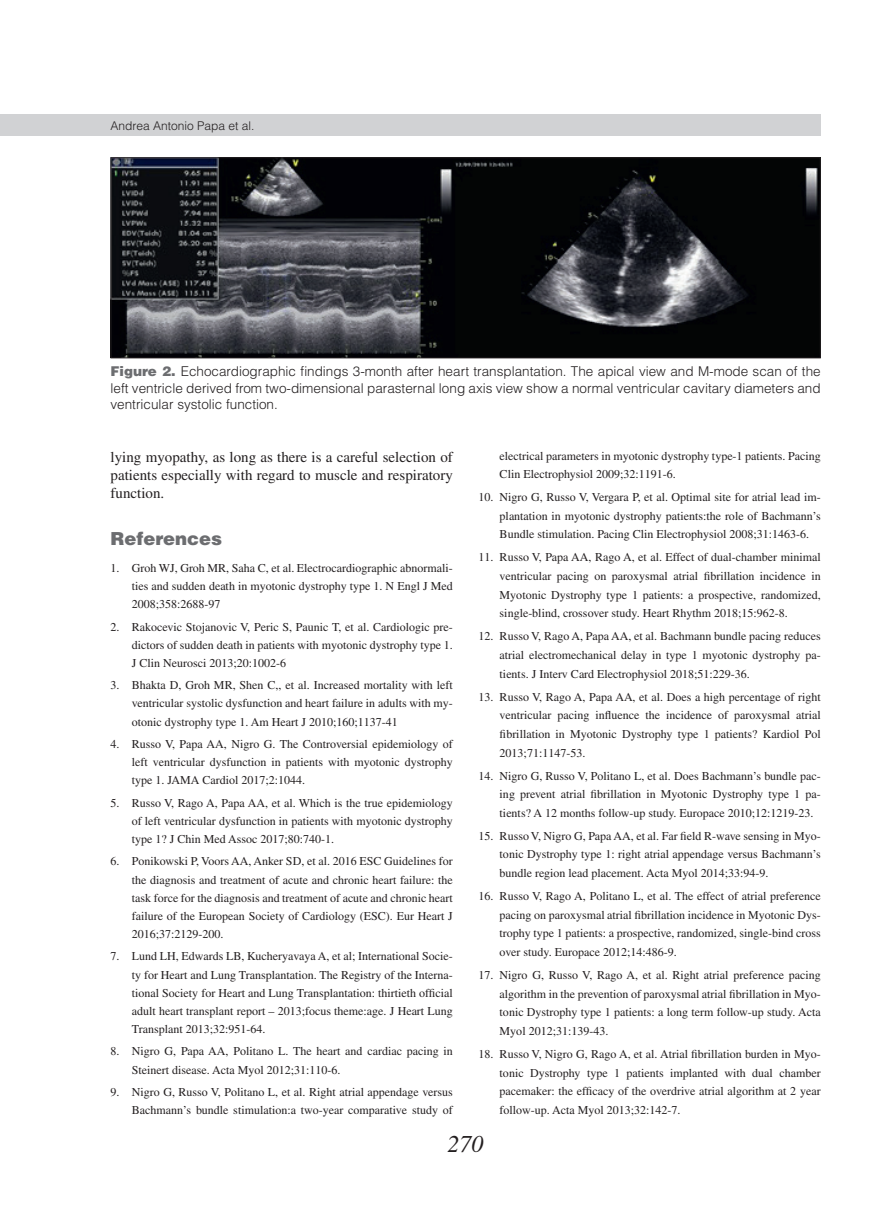
<style>
.page{position:relative;width:893px;height:1212px;background:#fff}
.page>*{position:absolute;margin:0;border:0;box-sizing:border-box;transform-origin:0 0}
.t1{font:italic 24px "Times LT Std";color:#231f20}
.t2{font:900 18px "Helvetica LT Std";color:#6c6d70}
.t3{font:15px/18.1px "Times LT Std";color:#231f20;text-align:justify}
.t4{font:300 13.5px/16.2px "Helvetica LT Std";color:#231f20;text-align:justify}
.t5{font:12px/18.6px "Times LT Std";color:#231f20;text-align:justify}
.t6{font:300 12px "Helvetica LT Std";color:#231f20}
.s1{font-weight:900;color:#6c6d70}
</style>
<div class="page">
<div style="left:0;top:115px;width:821px;height:21px;background:#d1d2d4"></div>
<img style="left:113px;top:159px;width:706px;height:197px">
<div style="left:111px;top:157px;width:710px;height:201px;border:1px solid #231f20"></div>
<p class="t6" style="left:111px;top:118px;width:145px">Andrea Antonio Papa et al.</p>
<p class="t4" style="left:111px;top:363px;width:712px"><span class="s1">Figure 2.</span> Echocardiographic findings 3-month after heart transplantation. The apical view and M-mode scan of the left ventricle derived from two-dimensional parasternal long axis view show a normal ventricular cavitary diameters and ventricular systolic function.</p>
<p class="t3" style="left:111px;top:447px;width:344px">lying myopathy, as long as there is a careful selection of patients especially with regard to muscle and respiratory function.</p>
<h2 class="t2" style="left:111px;top:527px;width:113px">References</h2>
<p class="t5" style="left:132px;top:559px;width:323px;line-height:18.1px;text-indent:-21px">1. Groh WJ, Groh MR, Saha C, et al. Electrocardiographic abnormali&shy;ties and sudden death in myotonic dystrophy type 1. N Engl J Med 2008;358:2688-97</p>
<p class="t5" style="left:132px;top:617px;width:323px;line-height:18.1px;text-indent:-21px">2. Rakocevic Stojanovic V, Peric S, Paunic T, et al. Cardiologic pre&shy;dictors of sudden death in patients with myotonic dystrophy type 1.<br>J Clin Neurosci 2013;20:1002-6</p>
<p class="t5" style="left:132px;top:676px;width:323px;line-height:18.1px;text-indent:-21px">3. Bhakta D, Groh MR, Shen C,, et al. Increased mortality with left ventricular systolic dysfunction and heart failure in adults with my&shy;otonic dystrophy type 1. Am Heart J 2010;160;1137-41</p>
<p class="t5" style="left:132px;top:735px;width:323px;line-height:18.1px;text-indent:-21px">4. Russo V, Papa AA, Nigro G. The Controversial epidemiology of left ventricular dysfunction in patients with myotonic dystrophy type 1. JAMA Cardiol 2017;2:1044.</p>
<p class="t5" style="left:132px;top:793px;width:323px;line-height:18.1px;text-indent:-21px">5. Russo V, Rago A, Papa AA, et al. Which is the true epidemiology of left ventricular dysfunction in patients with myotonic dystrophy type 1? J Chin Med Assoc 2017;80:740-1.</p>
<p class="t5" style="left:132px;top:852px;width:323px;line-height:18.1px;text-indent:-21px">6. Ponikowski P, Voors AA, Anker SD, et al. 2016 ESC Guidelines for the diagnosis and treatment of acute and chronic heart failure: the task force for the diagnosis and treatment of acute and chronic heart failure of the European Society of Cardiology (ESC). Eur Heart J 2016;37:2129-200.</p>
<p class="t5" style="left:132px;top:947px;width:323px;line-height:18.1px;text-indent:-21px">7. Lund LH, Edwards LB, Kucheryavaya A, et al; International Socie&shy;ty for Heart and Lung Transplantation. The Registry of the Interna&shy;tional Society for Heart and Lung Transplantation: thirtieth official adult heart transplant report – 2013;focus theme:age. J Heart Lung Transplant 2013;32:951-64.</p>
<p class="t5" style="left:132px;top:1042px;width:323px;line-height:18.1px;text-indent:-21px">8. Nigro G, Papa AA, Politano L. The heart and cardiac pacing in<br>Steinert disease. Acta Myol 2012;31:110-6.</p>
<p class="t5" style="left:111px;top:1083px;width:344px;line-height:18.1px;text-align:right">9. Nigro G, Russo V, Politano L, et al. Right atrial appendage versus<br>Bachmann’s bundle stimulation:a two-year comparative study of</p>
<p class="t5" style="left:500px;top:446px;width:323px">electrical parameters in myotonic dystrophy type-1 patients. Pacing<br>Clin Electrophysiol 2009;32:1191-6.</p>
<p class="t5" style="left:500px;top:488px;width:323px;text-indent:-21px">10. Nigro G, Russo V, Vergara P, et al. Optimal site for atrial lead im&shy;plantation in myotonic dystrophy patients:the role of Bachmann’s Bundle stimulation. Pacing Clin Electrophysiol 2008;31:1463-6.</p>
<p class="t5" style="left:500px;top:548px;width:323px;text-indent:-21px">11. Russo V, Papa AA, Rago A, et al. Effect of dual-chamber minimal ventricular pacing on paroxysmal atrial fibrillation incidence in Myotonic Dystrophy type 1 patients: a prospective, randomized, single-blind, crossover study. Heart Rhythm 2018;15:962-8.</p>
<p class="t5" style="left:500px;top:627px;width:323px;text-indent:-21px">12. Russo V, Rago A, Papa AA, et al. Bachmann bundle pacing reduces atrial electromechanical delay in type 1 myotonic dystrophy pa&shy;tients. J Interv Card Electrophysiol 2018;51:229-36.</p>
<p class="t5" style="left:500px;top:687px;width:323px;text-indent:-21px">13. Russo V, Rago A, Papa AA, et al. Does a high percentage of right ventricular pacing influence the incidence of paroxysmal atrial fibrillation in Myotonic Dystrophy type 1 patients? Kardiol Pol 2013;71:1147-53.</p>
<p class="t5" style="left:500px;top:766px;width:323px;text-indent:-21px">14. Nigro G, Russo V, Politano L, et al. Does Bachmann’s bundle pac&shy;ing prevent atrial fibrillation in Myotonic Dystrophy type 1 pa&shy;tients? A 12 months follow-up study. Europace 2010;12:1219-23.</p>
<p class="t5" style="left:500px;top:826px;width:322px;text-indent:-21px">15. Russo V, Nigro G, Papa AA, et al. Far field R-wave sensing in Myo&shy;tonic Dystrophy type 1: right atrial appendage versus Bachmann’s bundle region lead placement. Acta Myol 2014;33:94-9.</p>
<p class="t5" style="left:500px;top:887px;width:323px;text-indent:-21px">16. Russo V, Rago A, Politano L, et al. The effect of atrial preference pacing on paroxysmal atrial fibrillation incidence in Myotonic Dys&shy;trophy type 1 patients: a prospective, randomized, single-bind cross over study. Europace 2012;14:486-9.</p>
<p class="t5" style="left:500px;top:966px;width:323px;text-indent:-21px">17. Nigro G, Russo V, Rago A, et al. Right atrial preference pacing algorithm in the prevention of paroxysmal atrial fibrillation in Myo&shy;tonic Dystrophy type 1 patients: a long term follow-up study. Acta Myol 2012;31:139-43.</p>
<p class="t5" style="left:500px;top:1044px;width:323px;text-indent:-21px">18. Russo V, Nigro G, Rago A, et al. Atrial fibrillation burden in Myo&shy;tonic Dystrophy type 1 patients implanted with dual chamber pacemaker: the efficacy of the overdrive atrial algorithm at 2 year follow-up. Acta Myol 2013;32:142-7.</p>
<h1 class="t1" style="left:448px;top:1130px;width:37px">270</h1>
</div>
